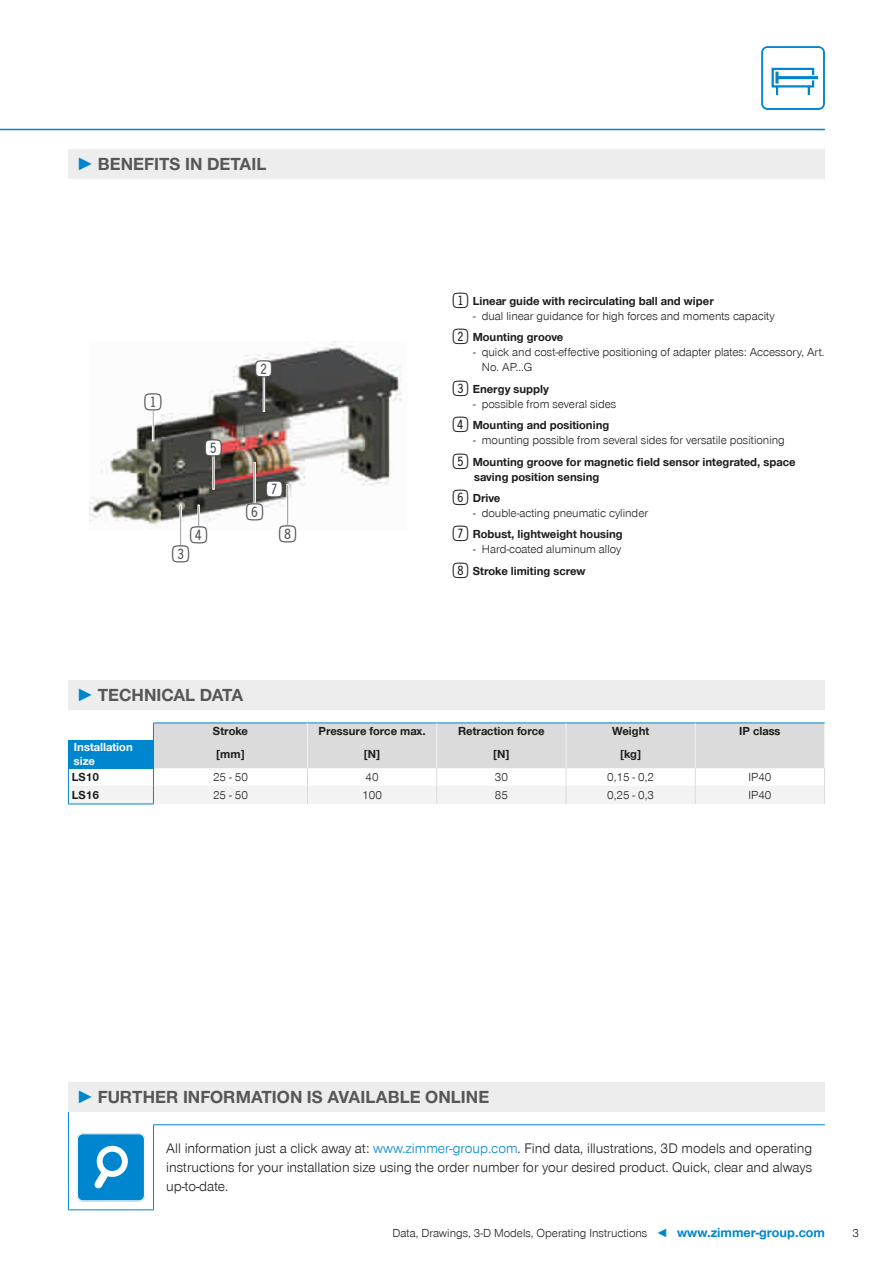
<style>
.page{position:relative;width:893px;height:1263px;background:#fff}
.page>*{position:absolute;margin:0;border:0;box-sizing:border-box;transform-origin:0 0}
.t1{font:28.2px "Double Digits Super Square";color:#4f4e52}
.t2{font:700 18px "Zimmer Group Sans Global";color:#575756}
.CB_AF_Fließtext_9_5{font:300 14.25px/19.2px "Zimmer Group Sans Global";color:#1d1d1b;text-align:justify}
.CB_AF_Seitenzahl_rec{font:300 12px/15px "Zimmer Group Sans Global";color:#1d1d1b}
.CB_AF_Fußnote_zentri{font:700 12px/15px "Zimmer Group Sans Global";color:#1d1d1b}
.CB_AF_Fußnote_zentri-2{font:300 12px "Zimmer Group Sans Global";color:#1d1d1b}
.CB_AF_Tabellentext_B{font:700 12px/13.5px "Zimmer Group Sans Global";color:#fff}
.CB_AF_Seitenzahl_lin{font:700 12px "Zimmer Group Sans Global";color:#1d1d1b}
.s1{font-family:"Zimmer Group Sans";color:#0086ce}
.s2{font-family:"Double Digits Super Square";font-weight:400;font-size:25.5px}
.s3{color:#0086ce}
.s4{font-weight:700;font-size:13.5px;color:#0086ce}
</style>
<div class="page">
<svg style="left:761px;top:46px;width:64px;height:64px"></svg>
<img style="left:89px;top:341px;width:312px;height:186px">
<div style="left:152px;top:410px;width:2px;height:31px;border:1px solid #fff"></div>
<div style="left:145px;top:394px;width:16px;height:16px;background:#fff;border-radius:50%"></div>
<div style="left:266px;top:481px;width:16px;height:16px;background:#fff;border-radius:50%"></div>
<div style="left:180px;top:505px;width:2px;height:41px;border:1px solid #fff"></div>
<div style="left:198px;top:505px;width:2px;height:22px;border:1px solid #fff"></div>
<div style="left:254px;top:462px;width:2px;height:42px;border:1px solid #fff"></div>
<div style="left:247px;top:504px;width:16px;height:15px;background:#fff;border-radius:50%"></div>
<div style="left:287px;top:484px;width:2px;height:42px;border:1px solid #fff"></div>
<div style="left:280px;top:526px;width:15px;height:15px;background:#fff;border-radius:50%"></div>
<div style="left:263px;top:376px;width:2px;height:36px;border:1px solid #fff"></div>
<div style="left:256px;top:360px;width:15px;height:16px;background:#fff;border-radius:50%"></div>
<div style="left:205px;top:440px;width:16px;height:16px;background:#fff;border-radius:50%"></div>
<hr style="left:0;top:129px;width:825px;height:1px;background:#0086ce">
<div style="left:68px;top:149px;width:757px;height:30px;background:#ededed"></div>
<div style="left:68px;top:680px;width:757px;height:30px;background:#ededed"></div>
<hr style="left:153px;top:722px;width:154px;height:1px;background:#0086ce">
<hr style="left:307px;top:722px;width:130px;height:1px;background:#0086ce">
<hr style="left:437px;top:722px;width:129px;height:1px;background:#0086ce">
<hr style="left:566px;top:722px;width:129px;height:1px;background:#0086ce">
<hr style="left:695px;top:722px;width:130px;height:1px;background:#0086ce">
<svg style="left:68px;top:723px;width:757px;height:81px"></svg>
<hr style="left:68px;top:768px;width:86px;height:1px;background:#0086ce">
<div style="left:68px;top:1082px;width:757px;height:30px;background:#ededed"></div>
<hr style="left:153px;top:1124px;width:672px;height:1px;background:#0086ce">
<svg style="left:68px;top:1112px;width:1px;height:13px"></svg>
<hr style="left:68px;top:1125px;width:1px;height:84px;background:#0086ce">
<hr style="left:153px;top:1125px;width:1px;height:84px;background:#0086ce">
<hr style="left:68px;top:1209px;width:86px;height:1px;background:#0086ce">
<div style="left:77px;top:1133px;width:68px;height:68px;background:#0086ce;border-radius:6px"></div>
<svg style="left:94px;top:1145px;width:34px;height:44px"></svg>
<div style="left:77px;top:1133px;width:68px;height:68px;border:1px solid #fff;border-radius:5px"></div>
<p class="t2" style="left:77px;top:153px;width:191px"><span class="s1">►</span> BENEFITS IN DETAIL</p>
<p class="t1" style="left:144px;top:390px;width:23px">1</p>
<p class="t1" style="left:205px;top:436px;width:23px">5</p>
<p class="t1" style="left:190px;top:523px;width:23px">4</p>
<p class="t1" style="left:172px;top:542px;width:23px">3</p>
<p class="t1" style="left:255px;top:356px;width:23px">2</p>
<p class="t1" style="left:266px;top:477px;width:23px">7</p>
<p class="t1" style="left:246px;top:499px;width:23px">6</p>
<p class="t1" style="left:279px;top:521px;width:23px">8</p>
<p class="CB_AF_Fußnote_zentri" style="left:453px;top:293px;width:262px"><span class="s2">1</span>Linear guide with recirculating ball and wiper</p>
<p class="CB_AF_Seitenzahl_rec" style="left:473px;top:308px;width:303px">- dual linear guidance for high forces and moments capacity</p>
<p class="CB_AF_Fußnote_zentri" style="left:453px;top:330px;width:112px"><span class="s2">2</span>Mounting groove</p>
<p class="CB_AF_Seitenzahl_rec" style="left:482px;top:345px;width:344px;text-indent:-9px">- quick and cost-effective positioning of adapter plates: Accessory, Art.<br>No. AP...G</p>
<p class="CB_AF_Fußnote_zentri" style="left:453px;top:381px;width:98px"><span class="s2">3</span>Energy supply</p>
<p class="CB_AF_Seitenzahl_rec" style="left:473px;top:396px;width:145px">- possible from several sides</p>
<p class="CB_AF_Fußnote_zentri" style="left:453px;top:418px;width:158px"><span class="s2">4</span>Mounting and positioning</p>
<p class="CB_AF_Seitenzahl_rec" style="left:473px;top:433px;width:313px">- mounting possible from several sides for versatile positioning</p>
<p class="CB_AF_Fußnote_zentri" style="left:474px;top:454px;width:323px;text-indent:-21px"><span class="s2">5</span>Mounting groove for magnetic field sensor integrated, space saving position sensing</p>
<p class="CB_AF_Fußnote_zentri" style="left:453px;top:490px;width:49px"><span class="s2">6</span>Drive</p>
<p class="CB_AF_Seitenzahl_rec" style="left:473px;top:505px;width:176px">- double-acting pneumatic cylinder</p>
<p class="CB_AF_Fußnote_zentri" style="left:453px;top:527px;width:171px"><span class="s2">7</span>Robust, lightweight housing</p>
<p class="CB_AF_Seitenzahl_rec" style="left:473px;top:542px;width:150px">- Hard-coated aluminum alloy</p>
<p class="CB_AF_Fußnote_zentri" style="left:453px;top:563px;width:134px"><span class="s2">8</span>Stroke limiting screw</p>
<p class="t2" style="left:77px;top:684px;width:168px"><span class="s1">►</span> TECHNICAL DATA</p>
<p class="CB_AF_Fußnote_zentri" style="left:213px;top:724px;width:37px">Stroke</p>
<p class="CB_AF_Fußnote_zentri" style="left:318px;top:724px;width:109px">Pressure force max.</p>
<p class="CB_AF_Fußnote_zentri" style="left:458px;top:724px;width:88px">Retraction force</p>
<p class="CB_AF_Fußnote_zentri" style="left:612px;top:724px;width:39px">Weight</p>
<p class="CB_AF_Fußnote_zentri" style="left:739px;top:724px;width:43px">IP class</p>
<p class="CB_AF_Tabellentext_B" style="left:74px;top:740px;width:60px">Installation size</p>
<p class="CB_AF_Fußnote_zentri" style="left:217px;top:746px;width:29px">[mm]</p>
<p class="CB_AF_Fußnote_zentri" style="left:364px;top:746px;width:17px">[N]</p>
<p class="CB_AF_Fußnote_zentri" style="left:493px;top:746px;width:17px">[N]</p>
<p class="CB_AF_Fußnote_zentri" style="left:620px;top:746px;width:22px">[kg]</p>
<p class="CB_AF_Seitenzahl_lin" style="left:72px;top:770px;width:29px">LS10</p>
<p class="CB_AF_Fußnote_zentri-2" style="left:213px;top:770px;width:36px">25 - 50</p>
<p class="CB_AF_Fußnote_zentri-2" style="left:366px;top:770px;width:15px">40</p>
<p class="CB_AF_Fußnote_zentri-2" style="left:495px;top:770px;width:15px">30</p>
<p class="CB_AF_Fußnote_zentri-2" style="left:607px;top:770px;width:48px">0,15 - 0,2</p>
<p class="CB_AF_Fußnote_zentri-2" style="left:748px;top:770px;width:25px">IP40</p>
<p class="CB_AF_Seitenzahl_lin" style="left:72px;top:787px;width:29px">LS16</p>
<p class="CB_AF_Fußnote_zentri-2" style="left:213px;top:787px;width:36px">25 - 50</p>
<p class="CB_AF_Fußnote_zentri-2" style="left:362px;top:787px;width:21px">100</p>
<p class="CB_AF_Fußnote_zentri-2" style="left:495px;top:787px;width:15px">85</p>
<p class="CB_AF_Fußnote_zentri-2" style="left:607px;top:787px;width:48px">0,25 - 0,3</p>
<p class="CB_AF_Fußnote_zentri-2" style="left:748px;top:787px;width:25px">IP40</p>
<p class="t2" style="left:77px;top:1086px;width:414px"><span class="s1">►</span> FURTHER INFORMATION IS AVAILABLE ONLINE</p>
<p class="CB_AF_Fließtext_9_5" style="left:166px;top:1138px;width:647px">All information just a click away at: <span class="s3">www.zimmer-group.com</span>. Find data, illustrations, 3D models and operating instructions for your installation size using the order number for your desired product. Quick, clear and always up-to-date.</p>
<p class="CB_AF_Seitenzahl_rec" style="left:392px;top:1225px;width:434px">Data, Drawings, 3-D Models, Operating Instructions <span class="s3">◄</span> <span class="s4">www.zimmer-group.com</span></p>
<p class="CB_AF_Seitenzahl_rec" style="left:852px;top:1225px;width:8px">3</p>
</div>
